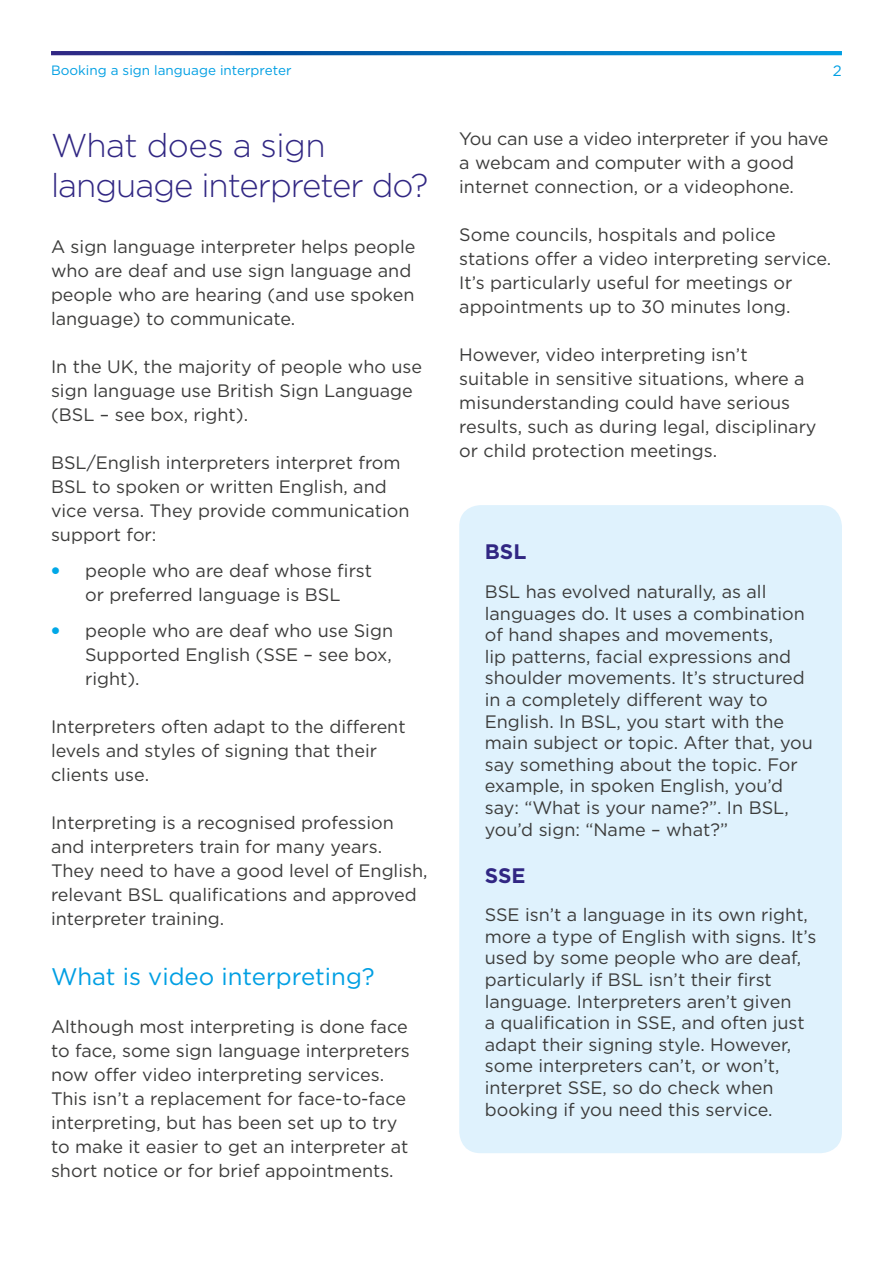
<style>
.page{position:relative;width:893px;height:1263px;background:#fff}
.page>*{position:absolute;margin:0;border:0;box-sizing:border-box;transform-origin:0 0}
.t1{font:300 33px/39.6px "Gotham";letter-spacing:-.03em;color:#312783}
.t2{font:24px "Gotham";color:#009fe3}
.t3{font:700 21px "Gotham";color:#312783}
.t4{font:18px/24px "Gotham";color:#3c3c3b}
.t5{font:15px "Gotham";color:#009fe3}
.t6{font:13.5px "Gotham";color:#009fe3}
.s1{font-weight:900;color:#00a8e7}
</style>
<div class="page">
<svg style="left:51px;top:51px;width:791px;height:4px;background:#0a67b3"></svg>
<div style="left:459px;top:505px;width:383px;height:648px;background:#dff2fd;border-radius:21px"></div>
<p class="t6" style="left:51px;top:61px;width:242px">Booking a sign language interpreter</p>
<p class="t5" style="left:833px;top:61px;width:10px">2</p>
<h1 class="t1" style="left:51px;top:125px;width:379px">What does a sign language interpreter do?</h1>
<p class="t4" style="left:51px;top:234px;width:366px">A sign language interpreter helps people who are deaf and use sign language and people who are hearing (and use spoken language) to communicate.</p>
<p class="t4" style="left:51px;top:354px;width:373px">In the UK, the majority of people who use sign language use British Sign Language (BSL – see box, right).</p>
<p class="t4" style="left:51px;top:450px;width:360px">BSL/English interpreters interpret from BSL to spoken or written English, and vice versa. They provide communication support for:</p>
<p class="t4" style="left:51px;top:558px;width:322px;text-align:center"><span class="s1">•</span> people who are deaf whose first or preferred language is BSL</p>
<p class="t4" style="left:85px;top:618px;width:310px;text-align:justify;text-indent:-34px"><span class="s1">•</span> people who are deaf who use Sign Supported English (SSE – see box, right).</p>
<p class="t4" style="left:51px;top:714px;width:356px">Interpreters often adapt to the different levels and styles of signing that their clients use.</p>
<p class="t4" style="left:51px;top:810px;width:378px">Interpreting is a recognised profession and interpreters train for many years.<br>They need to have a good level of English, relevant BSL qualifications and approved interpreter training.</p>
<h2 class="t2" style="left:51px;top:961px;width:325px">What is video interpreting?</h2>
<p class="t4" style="left:51px;top:1014px;width:360px">Although most interpreting is done face to face, some sign language interpreters now offer video interpreting services.<br>This isn’t a replacement for face-to-face interpreting, but has been set up to try to make it easier to get an interpreter at short notice or for brief appointments.</p>
<p class="t4" style="left:459px;top:126px;width:371px">You can use a video interpreter if you have a webcam and computer with a good internet connection, or a videophone.</p>
<p class="t4" style="left:459px;top:222px;width:374px">Some councils, hospitals and police stations offer a video interpreting service.<br>It’s particularly useful for meetings or appointments up to 30 minutes long.</p>
<p class="t4" style="left:459px;top:342px;width:359px">However, video interpreting isn’t suitable in sensitive situations, where a misunderstanding could have serious results, such as during legal, disciplinary or child protection meetings.</p>
<p class="t3" style="left:485px;top:538px;width:43px">BSL</p>
<p class="t4" style="left:485px;top:580px;width:330px;line-height:21.6px">BSL has evolved naturally, as all languages do. It uses a combination of hand shapes and movements,<br>lip patterns, facial expressions and shoulder movements. It’s structured in a completely different way to English. In BSL, you start with the main subject or topic. After that, you say something about the topic. For example, in spoken English, you’d say: “What is your name?”. In BSL, you’d sign: “Name – what?”</p>
<p class="t3" style="left:485px;top:861px;width:42px">SSE</p>
<p class="t4" style="left:485px;top:904px;width:333px;line-height:21.6px">SSE isn’t a language in its own right, more a type of English with signs. It’s used by some people who are deaf, particularly if BSL isn’t their first language. Interpreters aren’t given<br>a qualification in SSE, and often just adapt their signing style. However, some interpreters can’t, or won’t, interpret SSE, so do check when booking if you need this service.</p>
</div>
